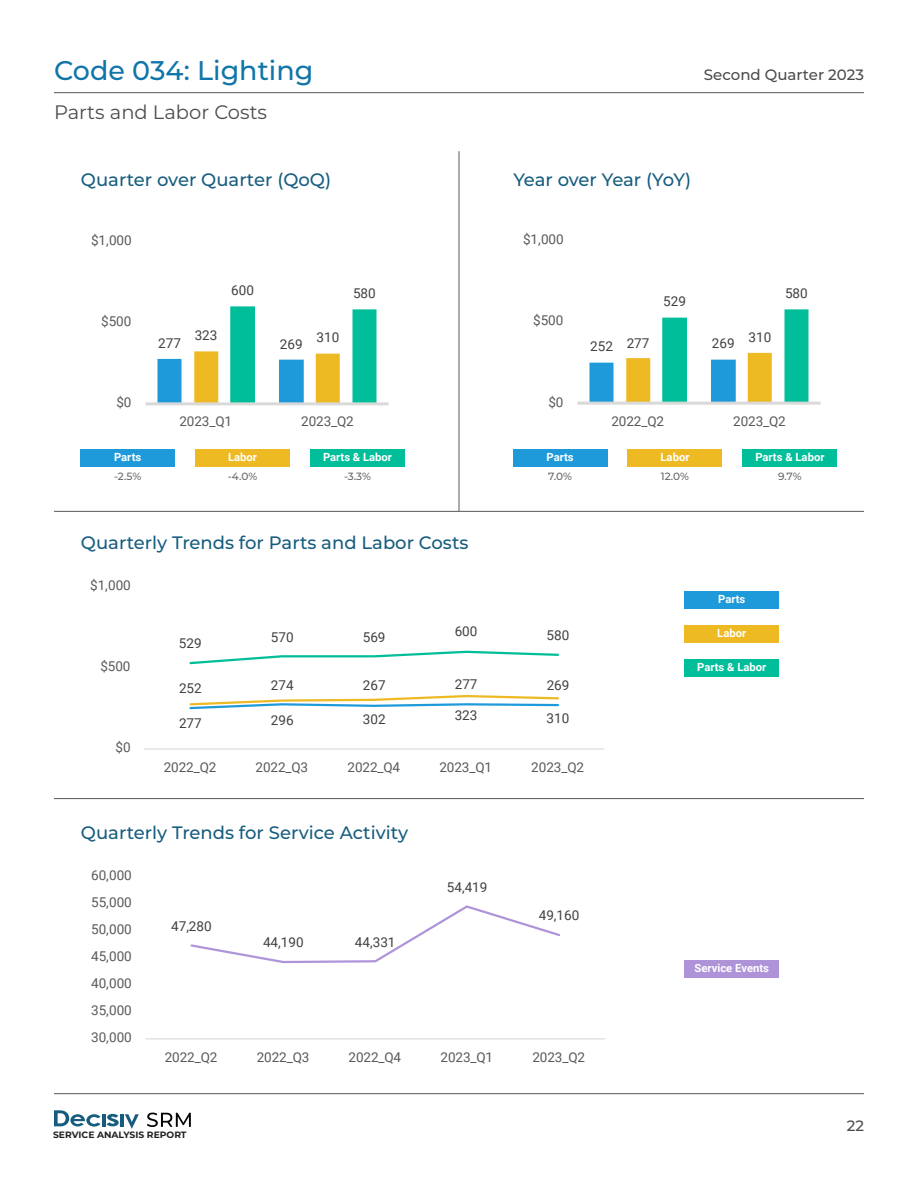
<style>
.page{position:relative;width:918px;height:1188px;background:#fff}
.page>*{position:absolute;margin:0;border:0;box-sizing:border-box;transform-origin:0 0}
.t1{font:500 27px "Montserrat";color:#1075a8}
.t2{font:19.5px "Montserrat";color:#4b4c4d}
.t3{font:500 18px "Montserrat";color:#175d7e}
.t4{font:500 15px "Montserrat";color:#4b4c4d}
.t5{font:13.5px "Roboto";letter-spacing:-.005em;color:#595959}
.t6{font:13.5px "Roboto";color:#404040}
.t7{font:700 11.25px "Roboto";color:#fff}
.t8{font:500 10.5px "Montserrat";color:#666}
.t9{font:700 9.15px "Montserrat";color:#231f20}
</style>
<div class="page">
<hr style="left:54px;top:92px;width:810px;height:1px;background:#57585a">
<hr style="left:54px;top:1093px;width:810px;height:1px;background:#57585a">
<svg style="left:125px;top:1114px;width:14px;height:15px"></svg>
<hr style="left:120px;top:1114px;width:4px;height:12px;background:#175c7e">
<svg style="left:54px;top:1110px;width:65px;height:17px"></svg>
<svg style="left:147px;top:1113px;width:44px;height:14px"></svg>
<div style="left:685px;top:591px;width:94px;height:18px;background:#1e9ada"></div>
<div style="left:685px;top:625px;width:94px;height:18px;background:#edba23"></div>
<div style="left:685px;top:659px;width:94px;height:18px;background:#00be9a"></div>
<div style="left:685px;top:960px;width:94px;height:18px;background:#ae93d8"></div>
<div style="left:81px;top:449px;width:94px;height:17px;background:#1e9ada"></div>
<div style="left:513px;top:449px;width:94px;height:17px;background:#1e9ada"></div>
<div style="left:196px;top:449px;width:94px;height:17px;background:#edba23"></div>
<div style="left:628px;top:449px;width:94px;height:17px;background:#edba23"></div>
<div style="left:310px;top:449px;width:95px;height:17px;background:#00be9a"></div>
<div style="left:743px;top:449px;width:94px;height:17px;background:#00be9a"></div>
<hr style="left:459px;top:151px;width:1px;height:360px;background:#57585a">
<hr style="left:54px;top:511px;width:810px;height:1px;background:#57585a">
<hr style="left:54px;top:798px;width:810px;height:1px;background:#57585a">
<svg style="left:158px;top:306px;width:218px;height:96px"></svg>
<hr style="left:146px;top:402px;width:242px;height:3px;background:#d9d9d9">
<svg style="left:590px;top:309px;width:218px;height:93px"></svg>
<hr style="left:578px;top:402px;width:242px;height:3px;background:#d9d9d9">
<hr style="left:144px;top:748px;width:460px;height:2px;background:#d9d9d9">
<svg style="left:189px;top:695px;width:370px;height:15px"></svg>
<svg style="left:189px;top:650px;width:370px;height:15px"></svg>
<hr style="left:146px;top:1038px;width:459px;height:1px;background:#d9d9d9">
<svg style="left:190px;top:905px;width:370px;height:59px"></svg>
<h1 class="t1" style="left:54px;top:52px;width:261px">Code 034: Lighting</h1>
<h2 class="t2" style="left:54px;top:98px;width:215px">Parts and Labor Costs</h2>
<p class="t4" style="left:704px;top:64px;width:162px">Second Quarter 2023</p>
<h3 class="t3" style="left:81px;top:167px;width:252px">Quarter over Quarter (QoQ)</h3>
<h3 class="t3" style="left:513px;top:167px;width:180px">Year over Year (YoY)</h3>
<p class="t5" style="left:91px;top:231px;width:42px">$1,000</p>
<p class="t5" style="left:101px;top:312px;width:32px">$500</p>
<p class="t6" style="left:231px;top:281px;width:24px">600</p>
<p class="t6" style="left:353px;top:284px;width:24px">580</p>
<p class="t5" style="left:523px;top:230px;width:42px">$1,000</p>
<p class="t5" style="left:533px;top:311px;width:32px">$500</p>
<p class="t6" style="left:663px;top:292px;width:24px">529</p>
<p class="t6" style="left:785px;top:284px;width:24px">580</p>
<p class="t5" style="left:116px;top:393px;width:17px">$0</p>
<p class="t6" style="left:195px;top:326px;width:24px">323</p>
<p class="t6" style="left:317px;top:328px;width:24px">310</p>
<p class="t6" style="left:158px;top:333px;width:24px">277</p>
<p class="t6" style="left:280px;top:335px;width:24px">269</p>
<p class="t5" style="left:179px;top:412px;width:54px">2023_Q1</p>
<p class="t5" style="left:301px;top:412px;width:54px">2023_Q2</p>
<p class="t5" style="left:548px;top:393px;width:17px">$0</p>
<p class="t6" style="left:590px;top:335px;width:61px">252 277</p>
<p class="t6" style="left:712px;top:334px;width:24px">269</p>
<p class="t6" style="left:749px;top:327px;width:24px">310</p>
<p class="t5" style="left:611px;top:412px;width:54px">2022_Q2</p>
<p class="t5" style="left:733px;top:412px;width:54px">2023_Q2</p>
<p class="t7" style="left:114px;top:449px;width:29px">Parts</p>
<p class="t7" style="left:228px;top:449px;width:30px">Labor</p>
<p class="t7" style="left:323px;top:449px;width:71px">Parts &amp; Labor</p>
<p class="t7" style="left:546px;top:449px;width:29px">Parts</p>
<p class="t7" style="left:661px;top:449px;width:30px">Labor</p>
<p class="t7" style="left:755px;top:449px;width:71px">Parts &amp; Labor</p>
<p class="t8" style="left:114px;top:469px;width:29px">-2.5%</p>
<p class="t8" style="left:228px;top:469px;width:31px">-4.0%</p>
<p class="t8" style="left:344px;top:469px;width:29px">-3.3%</p>
<p class="t8" style="left:548px;top:469px;width:25px">7.0%</p>
<p class="t8" style="left:661px;top:469px;width:30px">12.0%</p>
<p class="t8" style="left:778px;top:469px;width:25px">9.7%</p>
<h3 class="t3" style="left:81px;top:530px;width:389px">Quarterly Trends for Parts and Labor Costs</h3>
<p class="t5" style="left:90px;top:576px;width:42px">$1,000</p>
<p class="t5" style="left:100px;top:657px;width:32px">$500</p>
<p class="t5" style="left:116px;top:738px;width:17px">$0</p>
<p class="t6" style="left:179px;top:634px;width:24px">529</p>
<p class="t6" style="left:271px;top:627px;width:24px">570</p>
<p class="t6" style="left:363px;top:627px;width:24px">569</p>
<p class="t6" style="left:455px;top:622px;width:24px">600</p>
<p class="t6" style="left:547px;top:626px;width:24px">580</p>
<p class="t6" style="left:179px;top:679px;width:24px">252</p>
<p class="t6" style="left:271px;top:675px;width:24px">274</p>
<p class="t6" style="left:363px;top:676px;width:24px">267</p>
<p class="t6" style="left:455px;top:675px;width:24px">277</p>
<p class="t6" style="left:547px;top:676px;width:24px">269</p>
<p class="t6" style="left:179px;top:714px;width:24px">277</p>
<p class="t6" style="left:271px;top:711px;width:24px">296</p>
<p class="t6" style="left:363px;top:710px;width:24px">302</p>
<p class="t6" style="left:455px;top:706px;width:24px">323</p>
<p class="t6" style="left:547px;top:708px;width:24px">310</p>
<p class="t5" style="left:164px;top:758px;width:54px">2022_Q2</p>
<p class="t5" style="left:256px;top:758px;width:54px">2022_Q3</p>
<p class="t5" style="left:348px;top:758px;width:54px">2022_Q4</p>
<p class="t5" style="left:439px;top:758px;width:54px">2023_Q1</p>
<p class="t5" style="left:531px;top:758px;width:54px">2023_Q2</p>
<h3 class="t3" style="left:81px;top:820px;width:329px">Quarterly Trends for Service Activity</h3>
<p class="t5" style="left:91px;top:866px;width:42px">60,000</p>
<p class="t5" style="left:91px;top:893px;width:42px">55,000</p>
<p class="t5" style="left:91px;top:920px;width:42px">50,000</p>
<p class="t5" style="left:91px;top:947px;width:42px">45,000</p>
<p class="t5" style="left:91px;top:974px;width:42px">40,000</p>
<p class="t5" style="left:91px;top:1001px;width:42px">35,000</p>
<p class="t5" style="left:91px;top:1028px;width:42px">30,000</p>
<p class="t6" style="left:171px;top:917px;width:42px">47,280</p>
<p class="t6" style="left:263px;top:933px;width:42px">44,190</p>
<p class="t6" style="left:355px;top:932px;width:42px">44,331</p>
<p class="t6" style="left:447px;top:878px;width:42px">54,419</p>
<p class="t6" style="left:539px;top:906px;width:42px">49,160</p>
<p class="t5" style="left:165px;top:1048px;width:54px">2022_Q2</p>
<p class="t5" style="left:257px;top:1048px;width:54px">2022_Q3</p>
<p class="t5" style="left:349px;top:1048px;width:54px">2022_Q4</p>
<p class="t5" style="left:441px;top:1048px;width:54px">2023_Q1</p>
<p class="t5" style="left:532px;top:1048px;width:54px">2023_Q2</p>
<p class="t9" style="left:53px;top:1128px;width:135px">SERVICE ANALYSIS REPORT</p>
<p class="t7" style="left:718px;top:591px;width:29px">Parts</p>
<p class="t7" style="left:717px;top:625px;width:30px">Labor</p>
<p class="t7" style="left:697px;top:659px;width:71px">Parts &amp; Labor</p>
<p class="t7" style="left:695px;top:960px;width:76px">Service Events</p>
<p class="t4" style="left:847px;top:1116px;width:19px">22</p>
</div>
